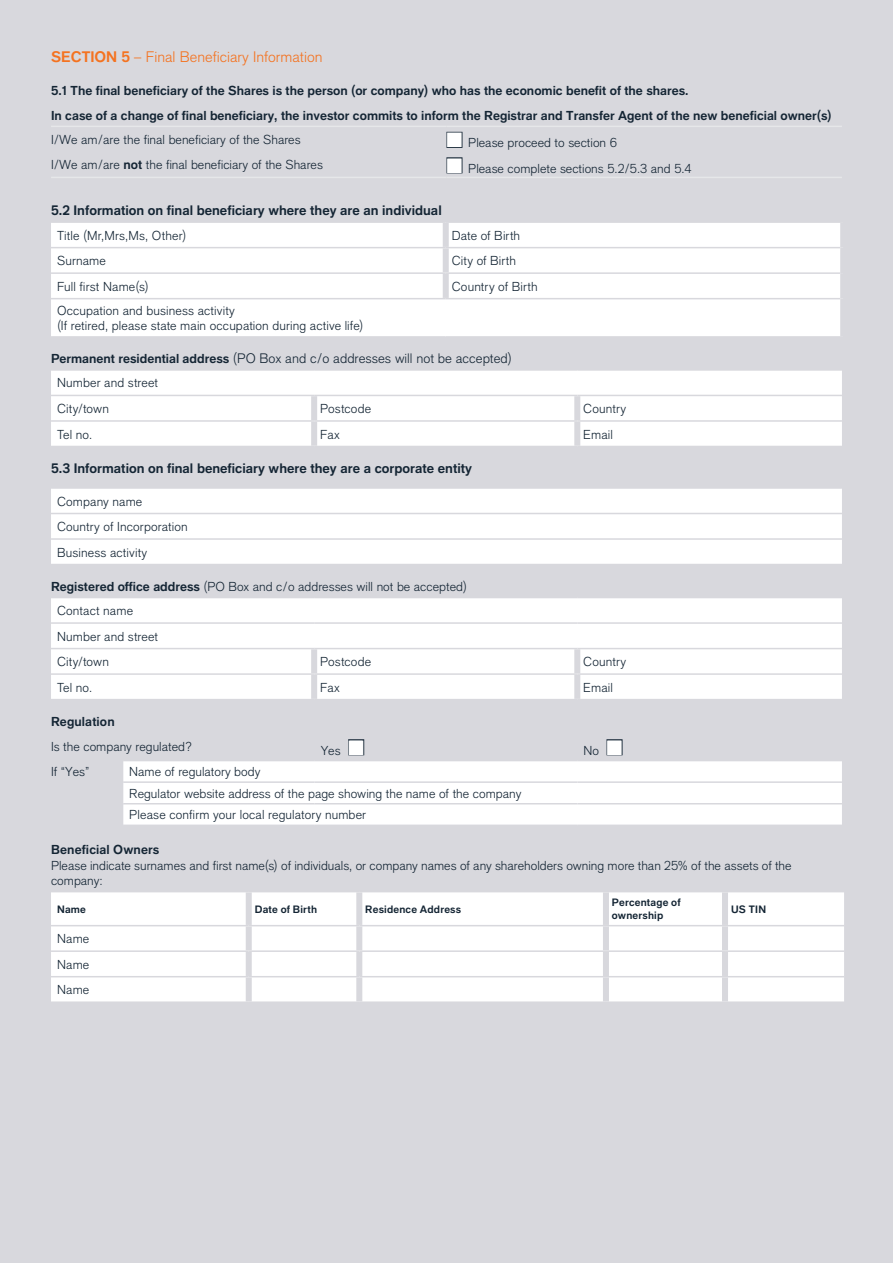
<style>
.page{position:relative;width:893px;height:1263px;background:#d8d8dd}
.page>*{position:absolute;margin:0;border:0;box-sizing:border-box;transform-origin:0 0}
.t1{font:300 15px "Applied Sans Pro";color:#f47321}
.t2{font:700 13.5px "Applied Sans Pro";color:#142534}
.t3{font:300 13.5px "Applied Sans Pro";color:#142534}
.t4{font:300 12.75px/25.5px "Applied Sans Pro";color:#142534}
.t5{font:700 12.75px/25px "Applied Sans Pro";color:#142534}
.t6{font:700 10.5px/13.5px "Applied Sans Pro";letter-spacing:.015em;color:#142534}
.s1{font-weight:700}
.s2{font-weight:700;font-size:12.75px}
</style>
<div class="page">
<hr style="left:51px;top:126px;width:395px;height:1px;background:#e6e7e9">
<hr style="left:446px;top:126px;width:396px;height:1px;background:#e6e7e9">
<hr style="left:51px;top:177px;width:395px;height:1px;background:#e6e7e9">
<hr style="left:446px;top:177px;width:396px;height:1px;background:#e6e7e9">
<div style="left:51px;top:223px;width:789px;height:113px;background:#fff"></div>
<hr style="left:51px;top:247px;width:395px;height:1px;background:#d8d8dd">
<hr style="left:51px;top:272px;width:395px;height:2px;background:#d8d8dd">
<hr style="left:51px;top:298px;width:395px;height:1px;background:#d8d8dd">
<div style="left:443px;top:223px;width:6px;height:24px;background:#d8d8dd"></div>
<div style="left:443px;top:248px;width:6px;height:24px;background:#d8d8dd"></div>
<div style="left:443px;top:274px;width:6px;height:24px;background:#d8d8dd"></div>
<hr style="left:446px;top:247px;width:394px;height:1px;background:#d8d8dd">
<hr style="left:446px;top:272px;width:394px;height:2px;background:#d8d8dd">
<hr style="left:446px;top:298px;width:394px;height:1px;background:#d8d8dd">
<div style="left:51px;top:371px;width:791px;height:75px;background:#fff"></div>
<hr style="left:51px;top:395px;width:263px;height:1px;background:#d8d8dd">
<div style="left:311px;top:396px;width:6px;height:24px;background:#d8d8dd"></div>
<hr style="left:314px;top:395px;width:263px;height:1px;background:#d8d8dd">
<div style="left:574px;top:396px;width:6px;height:24px;background:#d8d8dd"></div>
<hr style="left:577px;top:395px;width:265px;height:1px;background:#d8d8dd">
<hr style="left:51px;top:420px;width:263px;height:2px;background:#d8d8dd">
<div style="left:311px;top:422px;width:6px;height:24px;background:#d8d8dd"></div>
<hr style="left:314px;top:420px;width:263px;height:2px;background:#d8d8dd">
<div style="left:574px;top:422px;width:6px;height:24px;background:#d8d8dd"></div>
<hr style="left:577px;top:420px;width:265px;height:2px;background:#d8d8dd">
<div style="left:51px;top:489px;width:791px;height:75px;background:#fff"></div>
<hr style="left:51px;top:513px;width:791px;height:1px;background:#d8d8dd">
<hr style="left:51px;top:538px;width:791px;height:2px;background:#d8d8dd">
<div style="left:51px;top:598px;width:791px;height:101px;background:#fff"></div>
<hr style="left:51px;top:622px;width:263px;height:2px;background:#d8d8dd">
<hr style="left:314px;top:622px;width:263px;height:2px;background:#d8d8dd">
<hr style="left:577px;top:622px;width:265px;height:2px;background:#d8d8dd">
<hr style="left:51px;top:648px;width:263px;height:1px;background:#d8d8dd">
<div style="left:311px;top:649px;width:6px;height:24px;background:#d8d8dd"></div>
<hr style="left:314px;top:648px;width:263px;height:1px;background:#d8d8dd">
<div style="left:574px;top:649px;width:6px;height:24px;background:#d8d8dd"></div>
<hr style="left:577px;top:648px;width:265px;height:1px;background:#d8d8dd">
<hr style="left:51px;top:673px;width:263px;height:2px;background:#d8d8dd">
<div style="left:311px;top:675px;width:6px;height:24px;background:#d8d8dd"></div>
<hr style="left:314px;top:673px;width:263px;height:2px;background:#d8d8dd">
<div style="left:574px;top:675px;width:6px;height:24px;background:#d8d8dd"></div>
<hr style="left:577px;top:673px;width:265px;height:2px;background:#d8d8dd">
<div style="left:123px;top:761px;width:719px;height:63px;background:#fff"></div>
<hr style="left:123px;top:781px;width:192px;height:2px;background:#d8d8dd">
<hr style="left:315px;top:781px;width:262px;height:2px;background:#d8d8dd">
<hr style="left:577px;top:781px;width:265px;height:2px;background:#d8d8dd">
<hr style="left:123px;top:803px;width:192px;height:1px;background:#d8d8dd">
<hr style="left:315px;top:803px;width:262px;height:1px;background:#d8d8dd">
<hr style="left:577px;top:803px;width:265px;height:1px;background:#d8d8dd">
<div style="left:51px;top:892px;width:793px;height:109px;background:#fff"></div>
<hr style="left:51px;top:925px;width:198px;height:1px;background:#d8d8dd">
<hr style="left:51px;top:950px;width:198px;height:2px;background:#d8d8dd">
<hr style="left:51px;top:976px;width:198px;height:1px;background:#d8d8dd">
<div style="left:246px;top:892px;width:6px;height:33px;background:#d8d8dd"></div>
<div style="left:246px;top:926px;width:6px;height:24px;background:#d8d8dd"></div>
<div style="left:246px;top:952px;width:6px;height:24px;background:#d8d8dd"></div>
<div style="left:246px;top:977px;width:6px;height:24px;background:#d8d8dd"></div>
<div style="left:356px;top:892px;width:6px;height:33px;background:#d8d8dd"></div>
<div style="left:603px;top:892px;width:6px;height:33px;background:#d8d8dd"></div>
<div style="left:356px;top:926px;width:6px;height:24px;background:#d8d8dd"></div>
<div style="left:603px;top:926px;width:6px;height:24px;background:#d8d8dd"></div>
<div style="left:356px;top:952px;width:6px;height:24px;background:#d8d8dd"></div>
<div style="left:603px;top:952px;width:6px;height:24px;background:#d8d8dd"></div>
<div style="left:356px;top:977px;width:6px;height:24px;background:#d8d8dd"></div>
<div style="left:603px;top:977px;width:6px;height:24px;background:#d8d8dd"></div>
<hr style="left:249px;top:925px;width:110px;height:1px;background:#d8d8dd">
<hr style="left:359px;top:925px;width:247px;height:1px;background:#d8d8dd">
<hr style="left:606px;top:925px;width:119px;height:1px;background:#d8d8dd">
<hr style="left:249px;top:950px;width:110px;height:2px;background:#d8d8dd">
<hr style="left:359px;top:950px;width:247px;height:2px;background:#d8d8dd">
<hr style="left:606px;top:950px;width:119px;height:2px;background:#d8d8dd">
<hr style="left:249px;top:976px;width:110px;height:1px;background:#d8d8dd">
<hr style="left:359px;top:976px;width:247px;height:1px;background:#d8d8dd">
<hr style="left:606px;top:976px;width:119px;height:1px;background:#d8d8dd">
<div style="left:722px;top:892px;width:6px;height:33px;background:#d8d8dd"></div>
<div style="left:722px;top:926px;width:6px;height:24px;background:#d8d8dd"></div>
<div style="left:722px;top:952px;width:6px;height:24px;background:#d8d8dd"></div>
<div style="left:722px;top:977px;width:6px;height:24px;background:#d8d8dd"></div>
<hr style="left:725px;top:925px;width:119px;height:1px;background:#d8d8dd">
<hr style="left:725px;top:950px;width:119px;height:2px;background:#d8d8dd">
<hr style="left:725px;top:976px;width:119px;height:1px;background:#d8d8dd">
<p class="t1" style="left:51px;top:48px;width:273px"><span class="s1">SECTION 5</span> – Final Beneficiary Information</p>
<p class="t5" style="left:51px;top:77px;width:782px">5.1 The final beneficiary of the Shares is the person (or company) who has the economic benefit of the shares.<br>In case of a change of final beneficiary, the investor commits to inform the Registrar and Transfer Agent of the new beneficial owner(s)</p>
<p class="t4" style="left:51px;top:127px;width:251px">I/We am/are the final beneficiary of the Shares</p>
<p class="t4" style="left:446px;top:130px;width:172px">■ Please proceed to section 6</p>
<p class="t4" style="left:51px;top:152px;width:273px">I/We am/are <span class="s1">not</span> the final beneficiary of the Shares</p>
<p class="t4" style="left:446px;top:155px;width:247px">■ Please complete sections 5.2/5.3 and 5.4</p>
<p class="t2" style="left:51px;top:202px;width:392px">5.2 Information on final beneficiary where they are an individual</p>
<p class="t4" style="left:57px;top:222px;width:131px">Title (Mr,Mrs,Ms, Other)</p>
<p class="t4" style="left:452px;top:222px;width:70px">Date of Birth</p>
<p class="t4" style="left:57px;top:248px;width:50px">Surname</p>
<p class="t4" style="left:452px;top:248px;width:66px">City of Birth</p>
<p class="t4" style="left:57px;top:273px;width:93px">Full first Name(s)</p>
<p class="t4" style="left:452px;top:273px;width:88px">Country of Birth</p>
<p class="t4" style="left:57px;top:303px;width:308px;line-height:15.3px">Occupation and business activity<br>(If retired, please state main occupation during active life)</p>
<p class="t3" style="left:51px;top:350px;width:462px"><span class="s2">Permanent residential address</span> (PO Box and c/o addresses will not be accepted)</p>
<p class="t4" style="left:57px;top:370px;width:103px">Number and street<br>City/town</p>
<p class="t4" style="left:320px;top:396px;width:53px">Postcode</p>
<p class="t4" style="left:583px;top:396px;width:44px">Country</p>
<p class="t4" style="left:57px;top:421px;width:37px">Tel no.</p>
<p class="t4" style="left:320px;top:421px;width:21px">Fax</p>
<p class="t4" style="left:583px;top:421px;width:31px">Email</p>
<p class="t2" style="left:51px;top:460px;width:423px">5.3 Information on final beneficiary where they are a corporate entity</p>
<p class="t4" style="left:57px;top:488px;width:132px">Company name<br>Country of Incorporation<br>Business activity</p>
<p class="t4" style="left:57px;top:574px;width:411px;line-height:24.3px;text-indent:-6px"><span class="s1">Registered office address</span> (PO Box and c/o addresses will not be accepted)<br>Contact name</p>
<p class="t4" style="left:57px;top:623px;width:103px">Number and street<br>City/town</p>
<p class="t4" style="left:320px;top:649px;width:53px">Postcode</p>
<p class="t4" style="left:583px;top:649px;width:44px">Country</p>
<p class="t4" style="left:57px;top:674px;width:37px">Tel no.</p>
<p class="t4" style="left:320px;top:674px;width:21px">Fax</p>
<p class="t4" style="left:583px;top:674px;width:31px">Email</p>
<p class="t5" style="left:51px;top:709px;width:65px">Regulation</p>
<p class="t4" style="left:51px;top:734px;width:143px">Is the company regulated?</p>
<p class="t4" style="left:321px;top:737px;width:45px">Yes ■</p>
<p class="t4" style="left:583px;top:737px;width:41px">No ■</p>
<p class="t4" style="left:51px;top:759px;width:40px">If “Yes”</p>
<p class="t4" style="left:129px;top:761px;width:394px;line-height:21.6px">Name of regulatory body<br>Regulator website address of the page showing the name of the company<br>Please confirm your local regulatory number</p>
<p class="t5" style="left:51px;top:837px;width:110px">Beneficial Owners</p>
<p class="t4" style="left:51px;top:857px;width:742px;line-height:15.3px">Please indicate surnames and first name(s) of individuals, or company names of any shareholders owning more than 25% of the assets of the company:</p>
<p class="t6" style="left:57px;top:902px;width:30px">Name</p>
<p class="t6" style="left:255px;top:902px;width:64px">Date of Birth</p>
<p class="t6" style="left:365px;top:902px;width:97px">Residence Address</p>
<p class="t6" style="left:612px;top:895px;width:70px">Percentage of ownership</p>
<p class="t6" style="left:731px;top:902px;width:37px">US TIN</p>
<p class="t4" style="left:57px;top:926px;width:34px;text-align:justify">Name Name Name</p>
</div>
